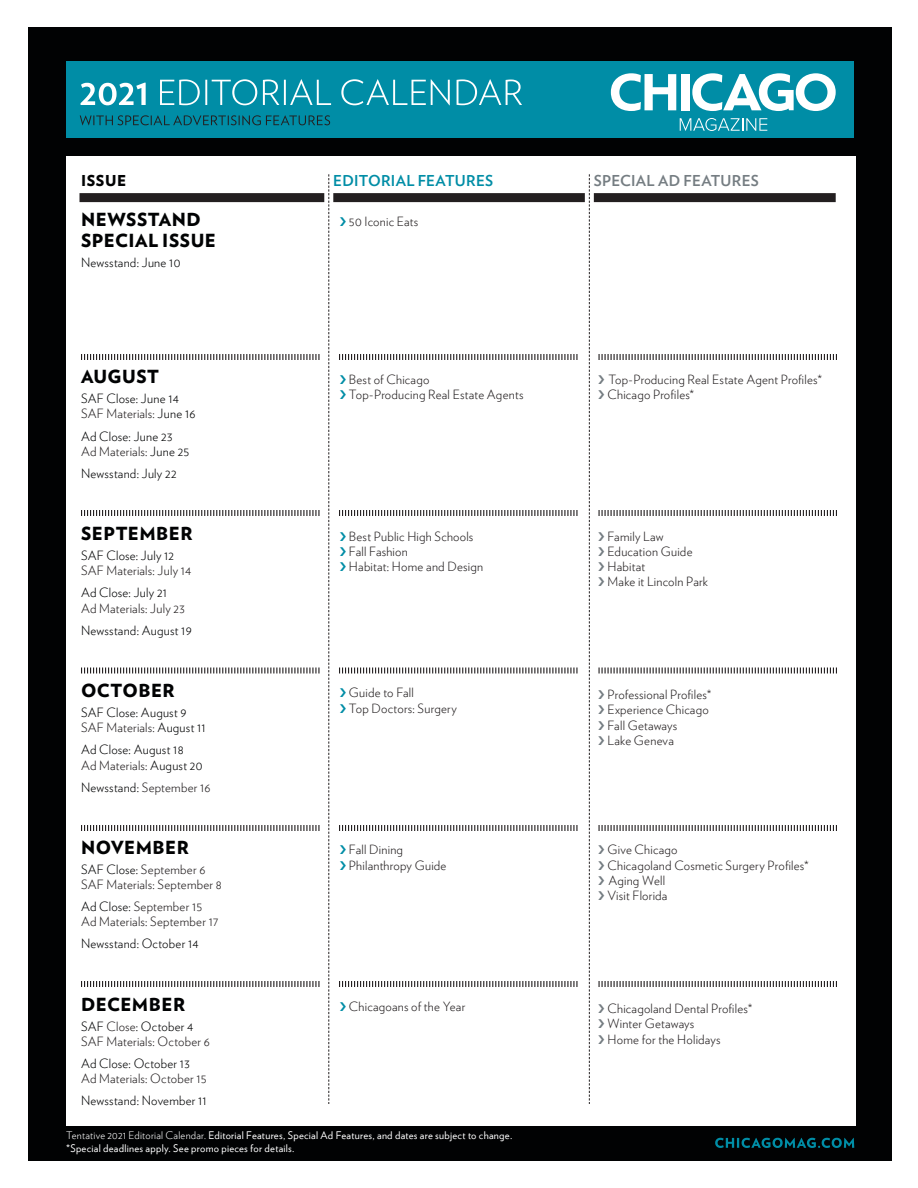
<style>
.page{position:relative;width:918px;height:1188px;background:#fff}
.page>*{position:absolute;margin:0;border:0;box-sizing:border-box;transform-origin:0 0}
.t1{font:900 18px/21.6px "Verlag";letter-spacing:.025em;color:#010203}
.t2{font:700 15px "Verlag";letter-spacing:.015em;color:#008da6}
.t3{font:700 15px "Verlag";letter-spacing:.02em;color:#757d82}
.t4{font:900 15px "Verlag";letter-spacing:.04em;color:#010203}
.t5{font:300 12.75px/15.3px "Verlag";letter-spacing:.015em;color:#231f20}
.t6{font:300 12.75px/15.3px "Verlag";letter-spacing:.015em;color:#010203}
.t7{font:10.5px/12.6px "Verlag";letter-spacing:.025em;color:#fff}
.s1{color:#231f20}
.s2{color:#010203}
.s3{font-weight:300}
</style>
<div class="page">
<div style="left:28px;top:27px;width:864px;height:1134px;background:#010203"></div>
<div style="left:66px;top:156px;width:790px;height:970px;background:#fff"></div>
<svg style="left:81px;top:354px;width:238px;height:6px"></svg>
<svg style="left:339px;top:354px;width:238px;height:6px"></svg>
<svg style="left:598px;top:354px;width:239px;height:6px"></svg>
<svg style="left:81px;top:510px;width:238px;height:6px"></svg>
<svg style="left:339px;top:510px;width:238px;height:6px"></svg>
<svg style="left:598px;top:510px;width:239px;height:6px"></svg>
<svg style="left:81px;top:668px;width:238px;height:6px"></svg>
<svg style="left:339px;top:668px;width:238px;height:6px"></svg>
<svg style="left:598px;top:668px;width:239px;height:6px"></svg>
<svg style="left:81px;top:825px;width:238px;height:6px"></svg>
<svg style="left:339px;top:825px;width:238px;height:6px"></svg>
<svg style="left:598px;top:825px;width:239px;height:6px"></svg>
<svg style="left:81px;top:981px;width:238px;height:6px"></svg>
<svg style="left:339px;top:981px;width:238px;height:6px"></svg>
<svg style="left:598px;top:981px;width:239px;height:6px"></svg>
<svg style="left:715px;top:1138px;width:139px;height:10px"></svg>
<div style="left:66px;top:62px;width:788px;height:76px;background:#008da6"></div>
<svg style="left:80px;top:115px;width:250px;height:10px"></svg>
<div style="left:80px;top:193px;width:756px;height:9px;background:#231f20"></div>
<div style="left:324px;top:179px;width:9px;height:924px;background:#fff"></div>
<svg style="left:328px;top:174px;width:1px;height:930px"></svg>
<div style="left:585px;top:179px;width:9px;height:924px;background:#fff"></div>
<svg style="left:589px;top:174px;width:1px;height:930px"></svg>
<div style="left:681px;top:74px;width:8px;height:36px;background:#fff"></div>
<svg style="left:692px;top:73px;width:144px;height:38px"></svg>
<svg style="left:611px;top:73px;width:65px;height:38px"></svg>
<svg style="left:680px;top:118px;width:87px;height:13px"></svg>
<svg style="left:81px;top:79px;width:441px;height:26px"></svg>
<p class="t4" style="left:81px;top:169px;width:47px">ISSUE</p>
<p class="t2" style="left:333px;top:169px;width:161px">EDITORIAL FEATURES</p>
<p class="t3" style="left:594px;top:169px;width:167px">SPECIAL AD FEATURES</p>
<p class="t1" style="left:81px;top:208px;width:136px">NEWSSTAND<br>SPECIAL ISSUE</p>
<p class="t6" style="left:81px;top:254px;width:101px">Newsstand: June 10</p>
<p class="t1" style="left:81px;top:365px;width:79px">AUGUST</p>
<p class="t6" style="left:81px;top:390px;width:116px">SAF Close: June 14<br><span class="s1">SAF Materials:</span> June 16</p>
<p class="t6" style="left:81px;top:428px;width:110px">Ad Close: June 23<br><span class="s1">Ad Materials:</span> June 25</p>
<p class="t6" style="left:81px;top:465px;width:97px">Newsstand: July 22</p>
<p class="t1" style="left:81px;top:522px;width:113px">SEPTEMBER</p>
<p class="t5" style="left:81px;top:547px;width:112px"><span class="s2">SAF Close: July 12<br></span>SAF Materials: July 14</p>
<p class="t5" style="left:81px;top:584px;width:105px"><span class="s2">Ad Close: July 21<br></span>Ad Materials: July 23</p>
<p class="t6" style="left:81px;top:622px;width:112px">Newsstand: August 19</p>
<p class="t1" style="left:81px;top:679px;width:95px">OCTOBER</p>
<p class="t6" style="left:81px;top:704px;width:126px">SAF Close: August 9<br><span class="s1">SAF Materials:</span> August 11</p>
<p class="t6" style="left:81px;top:741px;width:123px">Ad Close: August 18<br><span class="s1">Ad Materials:</span> August 20</p>
<p class="t5" style="left:81px;top:779px;width:131px"><span class="s2">Newsstand:</span> September 16</p>
<p class="t1" style="left:81px;top:836px;width:109px">NOVEMBER</p>
<p class="t5" style="left:81px;top:861px;width:142px"><span class="s2">SAF Close:</span> September 6<br>SAF Materials: September 8</p>
<p class="t5" style="left:81px;top:898px;width:139px"><span class="s2">Ad Close:</span> September 15<br>Ad Materials: September 17</p>
<p class="t6" style="left:81px;top:936px;width:119px">Newsstand: October 14</p>
<p class="t1" style="left:81px;top:993px;width:105px">DECEMBER</p>
<p class="t5" style="left:81px;top:1018px;width:130px"><span class="s2">SAF</span> Close<span class="s2">: October 4<br></span>SAF Materials: October 6</p>
<p class="t5" style="left:81px;top:1055px;width:127px"><span class="s2">Ad Close: October 13<br></span>Ad Materials: October 15</p>
<p class="t6" style="left:81px;top:1092px;width:127px">Newsstand: November 11</p>
<p class="t5" style="left:349px;top:213px;width:71px">50 Iconic Eats</p>
<p class="t5" style="left:349px;top:371px;width:82px">Best of Chicago</p>
<p class="t5" style="left:349px;top:386px;width:176px">Top-Producing Real Estate Agents</p>
<p class="t5" style="left:349px;top:528px;width:126px">Best Public High Schools</p>
<p class="t5" style="left:349px;top:543px;width:60px">Fall Fashion</p>
<p class="t5" style="left:349px;top:558px;width:136px">Habitat: Home and Design</p>
<p class="t5" style="left:349px;top:684px;width:66px">Guide to Fall</p>
<p class="t5" style="left:349px;top:700px;width:109px">Top Doctors: Surgery</p>
<p class="t5" style="left:349px;top:841px;width:56px">Fall Dining</p>
<p class="t5" style="left:349px;top:857px;width:99px">Philanthropy Guide</p>
<p class="t5" style="left:349px;top:998px;width:118px">Chicagoans of the Year</p>
<p class="t7" style="left:66px;top:1129px;width:448px"><span class="s3">Tentative 2021 Editorial Calendar.</span> Editorial Features, Special Ad Features, and dates are subject to change. *Special deadlines apply. See promo pieces for details.</p>
<p class="t5" style="left:608px;top:371px;width:215px">Top-Producing Real Estate Agent Profiles*</p>
<p class="t5" style="left:608px;top:386px;width:88px">Chicago Profiles*</p>
<p class="t5" style="left:608px;top:528px;width:58px">Family Law</p>
<p class="t5" style="left:608px;top:543px;width:87px">Education Guide</p>
<p class="t5" style="left:608px;top:558px;width:39px">Habitat</p>
<p class="t5" style="left:608px;top:574px;width:102px">Make it Lincoln Park</p>
<p class="t5" style="left:608px;top:686px;width:105px">Professional Profiles*</p>
<p class="t5" style="left:608px;top:701px;width:103px">Experience Chicago</p>
<p class="t5" style="left:608px;top:717px;width:71px">Fall Getaways</p>
<p class="t5" style="left:608px;top:732px;width:68px">Lake Geneva</p>
<p class="t5" style="left:608px;top:841px;width:71px">Give Chicago</p>
<p class="t5" style="left:608px;top:857px;width:203px">Chicagoland Cosmetic Surgery Profiles*</p>
<p class="t5" style="left:608px;top:872px;width:58px">Aging Well</p>
<p class="t5" style="left:608px;top:887px;width:61px">Visit Florida</p>
<p class="t5" style="left:608px;top:1000px;width:146px">Chicagoland Dental Profiles*</p>
<p class="t5" style="left:608px;top:1015px;width:88px">Winter Getaways</p>
<p class="t5" style="left:608px;top:1031px;width:115px">Home for the Holidays</p>
</div>
